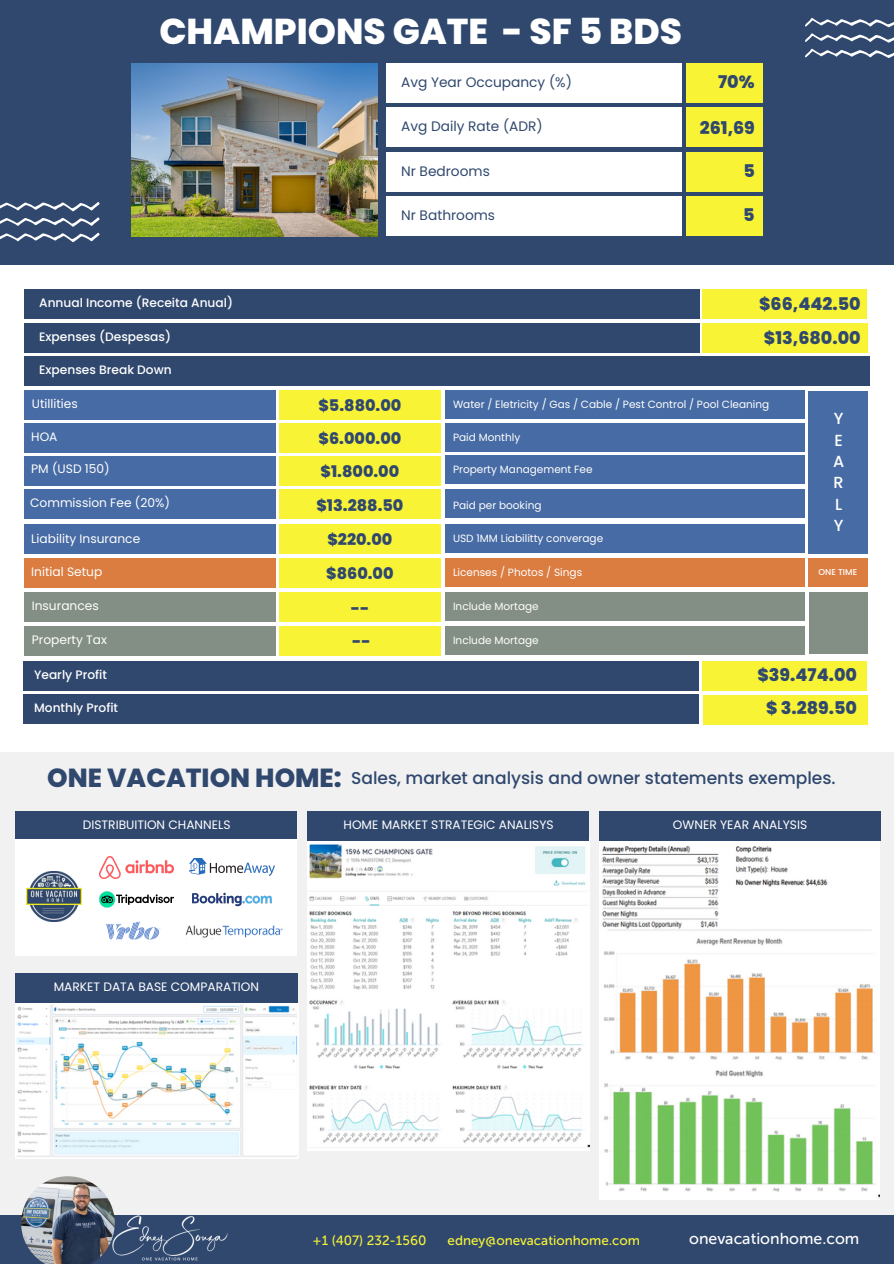
<style>
.page{position:relative;width:894px;height:1264px;background:#fff}
.page>*{position:absolute;margin:0;border:0;box-sizing:border-box;transform-origin:0 0}
.t1{font:800 35.85px "Poppins";color:#fff}
.t2{font:800 17.55px "Poppins";color:#30486e}
.t3{font:800 17.4px "Poppins";color:#30486e}
.t4{font:500 17.1px "Poppins";color:#30486e}
.t5{font:800 16.05px "Poppins";color:#30486e}
.t6{font:500 16.05px/21.3px "Poppins";color:#fff}
.t7{font:15.75px "Museo Sans 500";color:#fff}
.t8{font:13.8px "Poppins";color:#30486e}
.t9{font:13.35px "Museo Sans 500";color:#f8f435}
.t10{font:12.15px "Poppins";color:#fff}
.t11{font:500 12.15px "Poppins";color:#fff}
.t12{font:10.5px "Poppins";color:#fff}
.t13{font:500 8.55px "Poppins";color:#fff}
.s1{font-weight:800;font-size:26.1px}
</style>
<div class="page">
<div style="left:0;top:0;width:893px;height:265px;background:#30486e"></div>
<svg style="left:0;top:202px;width:100px;height:40px"></svg>
<img style="left:131px;top:64px;width:247px;height:172px">
<div style="left:386px;top:64px;width:295px;height:39px;background:#fff"></div>
<div style="left:686px;top:64px;width:76px;height:39px;background:#f8f435"></div>
<div style="left:386px;top:108px;width:295px;height:39px;background:#fff"></div>
<div style="left:686px;top:108px;width:76px;height:39px;background:#f8f435"></div>
<div style="left:386px;top:152px;width:295px;height:39px;background:#fff"></div>
<div style="left:686px;top:152px;width:76px;height:39px;background:#f8f435"></div>
<div style="left:386px;top:196px;width:295px;height:39px;background:#fff"></div>
<div style="left:686px;top:196px;width:76px;height:39px;background:#f8f435"></div>
<div style="left:24px;top:290px;width:675px;height:29px;background:#30486e"></div>
<div style="left:702px;top:290px;width:164px;height:29px;background:#f8f435"></div>
<div style="left:24px;top:323px;width:675px;height:29px;background:#30486e"></div>
<div style="left:702px;top:324px;width:166px;height:29px;background:#f8f435"></div>
<div style="left:445px;top:391px;width:359px;height:28px;background:#476ba4"></div>
<div style="left:807px;top:392px;width:60px;height:162px;background:#476ba4"></div>
<div style="left:807px;top:558px;width:60px;height:29px;background:#db7c41"></div>
<div style="left:809px;top:592px;width:58px;height:62px;background:#838f84"></div>
<svg style="left:805px;top:18px;width:88px;height:40px"></svg>
<div style="left:24px;top:357px;width:845px;height:29px;background:#30486e"></div>
<div style="left:24px;top:391px;width:251px;height:29px;background:#476ba4"></div>
<div style="left:279px;top:391px;width:162px;height:29px;background:#f8f435"></div>
<div style="left:445px;top:423px;width:359px;height:28px;background:#476ba4"></div>
<div style="left:24px;top:423px;width:251px;height:29px;background:#476ba4"></div>
<div style="left:279px;top:423px;width:162px;height:29px;background:#f8f435"></div>
<div style="left:445px;top:456px;width:359px;height:28px;background:#476ba4"></div>
<div style="left:24px;top:456px;width:251px;height:29px;background:#476ba4"></div>
<div style="left:279px;top:456px;width:162px;height:29px;background:#f8f435"></div>
<div style="left:445px;top:490px;width:359px;height:28px;background:#476ba4"></div>
<div style="left:24px;top:490px;width:251px;height:29px;background:#476ba4"></div>
<div style="left:279px;top:490px;width:162px;height:29px;background:#f8f435"></div>
<div style="left:445px;top:525px;width:359px;height:28px;background:#476ba4"></div>
<div style="left:24px;top:525px;width:251px;height:29px;background:#476ba4"></div>
<div style="left:279px;top:525px;width:162px;height:29px;background:#f8f435"></div>
<div style="left:445px;top:558px;width:359px;height:29px;background:#db7c41"></div>
<div style="left:24px;top:558px;width:251px;height:30px;background:#db7c41"></div>
<div style="left:279px;top:558px;width:162px;height:30px;background:#f8f435"></div>
<div style="left:445px;top:592px;width:359px;height:29px;background:#838f84"></div>
<div style="left:24px;top:592px;width:251px;height:30px;background:#838f84"></div>
<div style="left:279px;top:592px;width:162px;height:30px;background:#f8f435"></div>
<div style="left:445px;top:626px;width:359px;height:28px;background:#838f84"></div>
<div style="left:24px;top:626px;width:251px;height:30px;background:#838f84"></div>
<div style="left:279px;top:626px;width:162px;height:30px;background:#f8f435"></div>
<div style="left:24px;top:661px;width:674px;height:30px;background:#30486e"></div>
<div style="left:702px;top:661px;width:164px;height:30px;background:#f8f435"></div>
<div style="left:24px;top:694px;width:674px;height:30px;background:#30486e"></div>
<div style="left:703px;top:695px;width:164px;height:30px;background:#f8f435"></div>
<div style="left:0;top:752px;width:893px;height:511px;background:#f1f1f1"></div>
<div style="left:0;top:1214px;width:893px;height:49px;background:#30486e"></div>
<img style="left:21px;top:1176px;width:73px;height:87px">
<div style="left:16px;top:811px;width:281px;height:29px;background:#30486e"></div>
<div style="left:16px;top:839px;width:281px;height:116px;background:#fff"></div>
<img style="left:100px;top:856px;width:73px;height:22px">
<img style="left:192px;top:892px;width:80px;height:15px">
<img style="left:105px;top:921px;width:56px;height:19px">
<img style="left:100px;top:891px;width:73px;height:16px">
<img style="left:189px;top:858px;width:86px;height:17px">
<img style="left:26px;top:871px;width:56px;height:50px">
<img style="left:185px;top:925px;width:98px;height:13px">
<div style="left:15px;top:973px;width:283px;height:30px;background:#30486e"></div>
<img style="left:307px;top:840px;width:282px;height:310px">
<div style="left:307px;top:811px;width:282px;height:29px;background:#30486e"></div>
<img style="left:599px;top:840px;width:280px;height:359px">
<div style="left:599px;top:811px;width:281px;height:29px;background:#30486e"></div>
<img style="left:16px;top:1003px;width:282px;height:155px">
<img style="left:89px;top:1184px;width:161px;height:79px">
<h1 class="t1" style="left:159px;top:6px;width:524px">CHAMPIONS GATE - SF 5 BDS</h1>
<p class="t8" style="left:401px;top:73px;width:172px">Avg Year Occupancy (%)</p>
<h2 class="t2" style="left:718px;top:69px;width:38px">70%</h2>
<p class="t8" style="left:401px;top:117px;width:143px">Avg Daily Rate (ADR)</p>
<p class="t8" style="left:401px;top:161px;width:90px">Nr Bedrooms</p>
<p class="t8" style="left:401px;top:205px;width:95px">Nr Bathrooms</p>
<h2 class="t2" style="left:743px;top:203px;width:13px">5</h2>
<h2 class="t2" style="left:699px;top:116px;width:57px">261,69</h2>
<h2 class="t2" style="left:743px;top:158px;width:13px">5</h2>
<p class="t11" style="left:39px;top:295px;width:195px">Annual Income (Receita Anual)</p>
<h3 class="t3" style="left:758px;top:292px;width:103px">$66,442.50</h3>
<p class="t11" style="left:39px;top:328px;width:133px">Expenses (Despesas)</p>
<h3 class="t3" style="left:763px;top:325px;width:98px">$13,680.00</h3>
<p class="t11" style="left:39px;top:361px;width:134px">Expenses Break Down</p>
<p class="t10" style="left:32px;top:395px;width:48px">Utillities</p>
<h3 class="t5" style="left:318px;top:393px;width:84px">$5.880.00</h3>
<p class="t10" style="left:31px;top:428px;width:28px">HOA</p>
<h3 class="t5" style="left:318px;top:427px;width:84px">$6.000.00</h3>
<p class="t12" style="left:453px;top:430px;width:69px">Paid Monthly</p>
<p class="t10" style="left:31px;top:460px;width:80px">PM (USD 150)</p>
<h3 class="t5" style="left:320px;top:460px;width:80px">$1.800.00</h3>
<p class="t12" style="left:453px;top:462px;width:141px">Property Management Fee</p>
<p class="t10" style="left:30px;top:494px;width:141px">Commission Fee (20%)</p>
<h3 class="t5" style="left:316px;top:494px;width:89px">$13.288.50</h3>
<p class="t12" style="left:453px;top:497px;width:90px">Paid per booking</p>
<p class="t10" style="left:31px;top:529px;width:110px">Liability Insurance</p>
<h3 class="t5" style="left:327px;top:528px;width:67px">$220.00</h3>
<p class="t12" style="left:453px;top:531px;width:152px">USD 1MM Liabilitty converage</p>
<p class="t10" style="left:31px;top:563px;width:73px">Initial Setup</p>
<h3 class="t5" style="left:326px;top:562px;width:69px">$860.00</h3>
<p class="t12" style="left:453px;top:565px;width:131px">Licenses / Photos / Sings</p>
<p class="t12" style="left:453px;top:599px;width:87px">Include Mortage</p>
<p class="t12" style="left:453px;top:633px;width:87px">Include Mortage</p>
<p class="t12" style="left:453px;top:397px;width:318px">Water / Eletricity / Gas / Cable / Pest Control / Pool Cleaning</p>
<h3 class="t6" style="left:832px;top:408px;width:13px">Y<br>E<br>A<br>R<br>L<br>Y</h3>
<p class="t13" style="left:818px;top:566px;width:40px">ONE TIME</p>
<p class="t10" style="left:32px;top:597px;width:68px">Insurances</p>
<h3 class="t5" style="left:351px;top:596px;width:20px">--</h3>
<p class="t10" style="left:32px;top:631px;width:77px">Property Tax</p>
<h3 class="t5" style="left:352px;top:630px;width:20px">--</h3>
<p class="t11" style="left:34px;top:666px;width:74px">Yearly Profit</p>
<h3 class="t3" style="left:757px;top:663px;width:101px">$39.474.00</h3>
<p class="t11" style="left:34px;top:699px;width:85px">Monthly Profit</p>
<h3 class="t3" style="left:765px;top:696px;width:92px">$ 3.289.50</h3>
<h3 class="t4" style="left:47px;top:766px;width:789px"><span class="s1">ONE VACATION HOME:</span> Sales, market analysis and owner statements exemples.</h3>
<p class="t10" style="left:83px;top:816px;width:149px">DISTRIBUITION CHANNELS</p>
<p class="t10" style="left:343px;top:816px;width:211px">HOME MARKET STRATEGIC ANALISYS</p>
<p class="t10" style="left:672px;top:816px;width:136px">OWNER YEAR ANALYSIS</p>
<p class="t10" style="left:54px;top:978px;width:207px">MARKET DATA BASE COMPARATION</p>
<p class="t9" style="left:312px;top:1234px;width:115px">+1 (407) 232-1560</p>
<p class="t9" style="left:447px;top:1234px;width:194px">edney@onevacationhome.com</p>
<p class="t7" style="left:689px;top:1231px;width:172px">onevacationhome.com</p>
</div>
